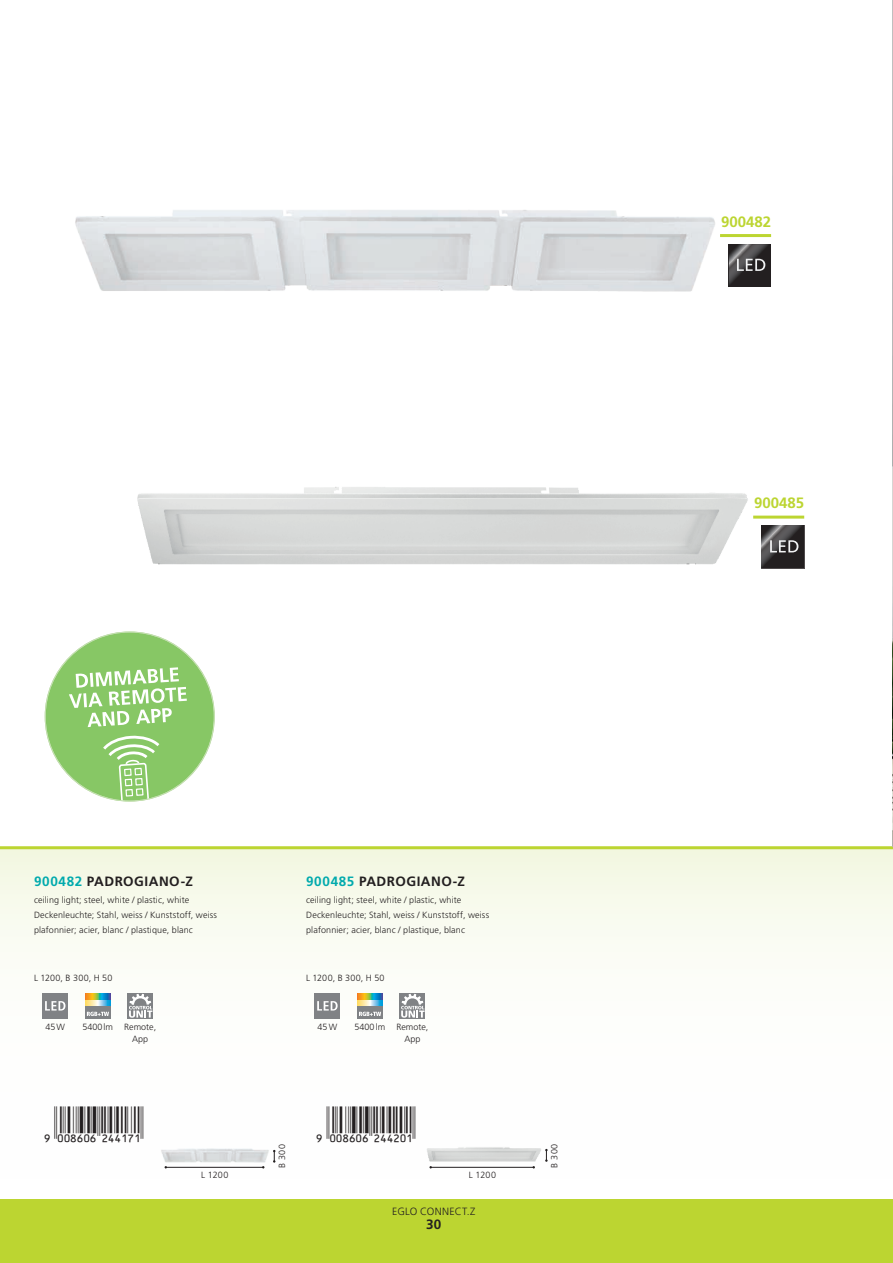
<style>
.page{position:relative;width:893px;height:1263px;background:#fff}
.page>*{position:absolute;margin:0;border:0;box-sizing:border-box;transform-origin:0 0}
.t1{font:36px "Ean Bwr P36 Tt";color:#231f20}
.t2{font:700 15px "Frutiger";color:#bcd531}
.t3{font:700 13.5px "Frutiger";letter-spacing:.035em;color:#231f20}
.t4{font:300 10.5px "Frutiger";letter-spacing:.02em;color:#231f20}
.t5{font:300 9px/15px "Frutiger";letter-spacing:.015em;color:#231f20}
.s1{color:#00aaad}
</style>
<div class="page">
<svg style="left:0;top:849px;width:892px;height:320px"></svg>
<hr style="left:0;top:846px;width:893px;height:3px;background:#bcd531">
<hr style="left:892px;top:848px;width:1px;height:415px;background:#f2f7df">
<img style="left:892px;top:1px;width:1px;height:845px">
<div style="left:43px;top:993px;width:25px;height:25px;background:#808285"></div>
<svg style="left:45px;top:1001px;width:20px;height:9px"></svg>
<div style="left:85px;top:993px;width:26px;height:25px;background:#808285"></div>
<svg style="left:85px;top:999px;width:26px;height:7px"></svg>
<svg style="left:87px;top:1012px;width:22px;height:4px"></svg>
<svg style="left:85px;top:993px;width:26px;height:6px"></svg>
<div style="left:128px;top:993px;width:25px;height:25px;background:#808285"></div>
<svg style="left:129px;top:994px;width:23px;height:24px"></svg>
<div style="left:315px;top:993px;width:25px;height:25px;background:#808285"></div>
<svg style="left:317px;top:1001px;width:21px;height:9px"></svg>
<div style="left:357px;top:993px;width:26px;height:25px;background:#808285"></div>
<svg style="left:357px;top:999px;width:26px;height:7px"></svg>
<svg style="left:359px;top:1012px;width:22px;height:4px"></svg>
<svg style="left:357px;top:993px;width:26px;height:6px"></svg>
<div style="left:400px;top:993px;width:25px;height:25px;background:#808285"></div>
<svg style="left:401px;top:994px;width:24px;height:24px"></svg>
<hr style="left:166px;top:1167px;width:97px;height:1px;background:#231f20">
<img style="left:150px;top:1089px;width:130px;height:74px">
<svg style="left:273px;top:1150px;width:2px;height:13px"></svg>
<hr style="left:431px;top:1167px;width:103px;height:1px;background:#231f20">
<img style="left:415px;top:1085px;width:138px;height:77px">
<svg style="left:545px;top:1149px;width:3px;height:13px"></svg>
<svg style="left:45px;top:650px;width:170px;height:151px"></svg>
<img style="left:75px;top:210px;width:697px;height:82px">
<img style="left:77px;top:487px;width:728px;height:192px">
<hr style="left:720px;top:234px;width:51px;height:3px;background:#bcd531">
<div style="left:729px;top:244px;width:42px;height:43px;background:#231f20"></div>
<svg style="left:729px;top:244px;width:39px;height:41px"></svg>
<hr style="left:753px;top:516px;width:51px;height:3px;background:#bcd531">
<svg style="left:762px;top:526px;width:42px;height:42px"></svg>
<svg style="left:770px;top:540px;width:28px;height:12px"></svg>
<div style="left:0;top:1199px;width:893px;height:64px;background:#bcd531"></div>
<h2 class="t2" style="left:721px;top:213px;width:52px">900482</h2>
<h2 class="t2" style="left:754px;top:494px;width:52px">900485</h2>
<h3 class="t3" style="left:34px;top:873px;width:160px"><span class="s1">900482</span> PADROGIANO-Z</h3>
<h3 class="t3" style="left:306px;top:873px;width:160px"><span class="s1">900485</span> PADROGIANO-Z</h3>
<p class="t5" style="left:34px;top:893px;width:185px">ceiling light; steel, white / plastic, white<br>Deckenleuchte; Stahl, weiss / Kunststoff, weiss plafonnier; acier, blanc / plastique, blanc</p>
<p class="t5" style="left:34px;top:971px;width:80px">L 1200, B 300, H 50</p>
<p class="t5" style="left:306px;top:893px;width:185px">ceiling light; steel, white / plastic, white<br>Deckenleuchte; Stahl, weiss / Kunststoff, weiss plafonnier; acier, blanc / plastique, blanc</p>
<p class="t5" style="left:306px;top:971px;width:80px">L 1200, B 300, H 50</p>
<p class="t5" style="left:45px;top:1020px;width:21px">45 W</p>
<p class="t5" style="left:132px;top:1021px;width:26px;line-height:12px;text-indent:-50px">5400 lm Remote,<br>App</p>
<p class="t5" style="left:318px;top:1020px;width:21px">45 W</p>
<p class="t5" style="left:404px;top:1021px;width:26px;line-height:12px;text-indent:-50px">5400 lm Remote,<br>App</p>
<h1 class="t1" style="left:34px;top:1107px;width:111px">,!0AI6A6-CEEBHB!</h1>
<p class="t5" style="left:275px;top:1168px;width:25px;rotate:-90deg">B 300</p>
<h1 class="t1" style="left:306px;top:1107px;width:111px">,!0AI6A6-CEECAB!</h1>
<p class="t5" style="left:547px;top:1167px;width:25px;rotate:-90deg">B 300</p>
<p class="t5" style="left:201px;top:1168px;width:29px">L 1200</p>
<p class="t5" style="left:469px;top:1168px;width:29px">L 1200</p>
<p class="t4" style="left:392px;top:1207px;width:85px">EGLO CONNECT.Z</p>
<h3 class="t3" style="left:426px;top:1216px;width:17px">30</h3>
</div>
